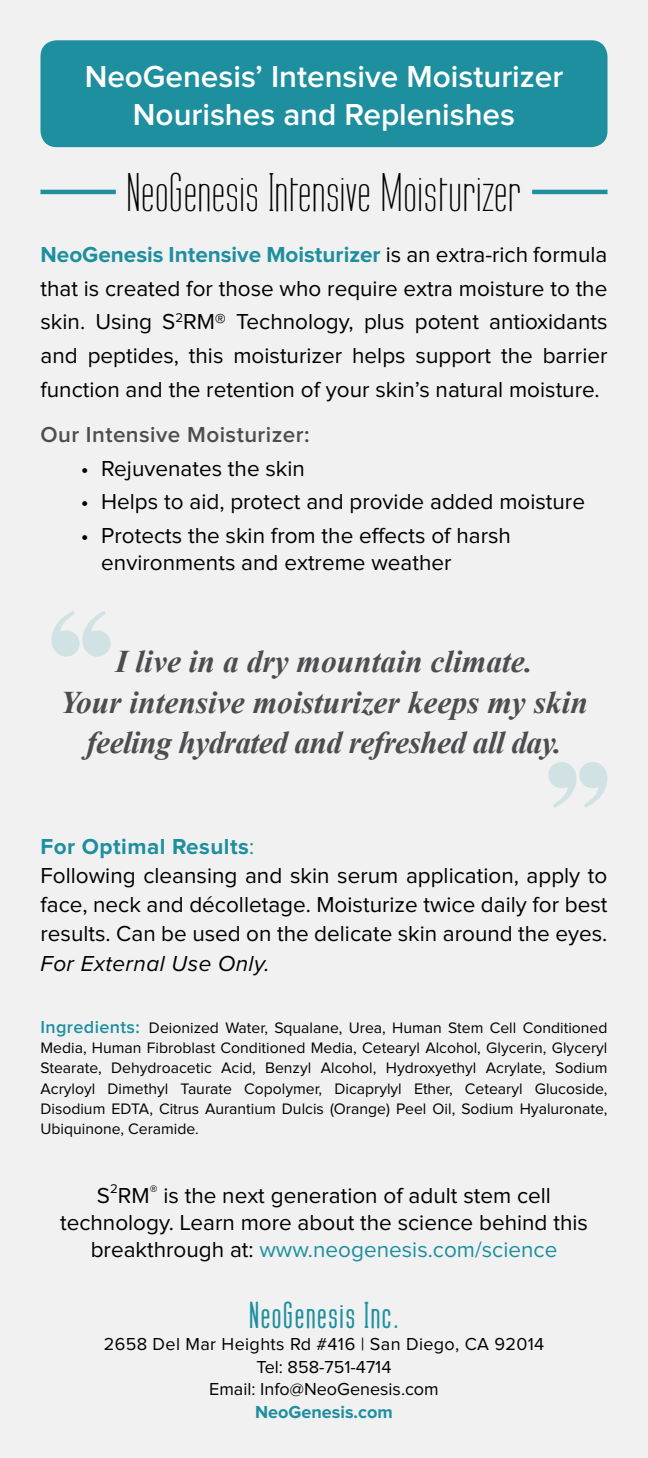
<style>
.page{position:relative;width:648px;height:1458px;background:#f1f1f2}
.page>*{position:absolute;margin:0;border:0;box-sizing:border-box;transform-origin:0 0}
.t1{font:47.25px "Labtop";letter-spacing:.02em;color:#000}
.t2{font:italic 700 31.5px/40.5px "Times New Roman";color:#4d4d4f;text-align:center}
.t3{font:600 31.5px/37.8px "Proxima Nova";color:#fff;text-align:center}
.t4{font:700 31.5px "Labtop";letter-spacing:.08em;color:#1e8f9e}
.t5{font:22.5px/33.8px "Proxima Nova";color:#000}
.t6{font:600 22.5px "Proxima Nova";letter-spacing:.02em;color:#4d4d4f}
.t7{font:italic 22.5px "Proxima Nova";letter-spacing:.02em;color:#000}
.t8{font:18px/22.5px "Proxima Nova";color:#000;text-align:center}
.t9{font:700 18px "Proxima Nova";color:#1e8f9e}
.t10{font:15.75px/20.2px "Proxima Nova";color:#000;text-align:justify}
.s1{font-weight:700;color:#1e8f9e}
.s2{color:#1e8f9e}
.s3{font-weight:600;font-size:18px;color:#1e8f9e}
.s4{font-size:36px}
</style>
<div class="page">
<div style="left:41px;top:40px;width:567px;height:107px;background:#1e8f9e;border-radius:16px"></div>
<hr style="left:532px;top:190px;width:76px;height:4px;background:#1e8f9e">
<hr style="left:40px;top:190px;width:76px;height:4px;background:#1e8f9e">
<svg style="left:51px;top:611px;width:60px;height:46px"></svg>
<svg style="left:548px;top:762px;width:59px;height:46px"></svg>
<h2 class="t3" style="left:85px;top:59px;width:480px">NeoGenesis’ Intensive Moisturizer<br>Nourishes and Replenishes</h2>
<h1 class="t1" style="left:127px;top:163px;width:395px">NeoGenesis Intensive Moisturizer</h1>
<p class="t5" style="left:40px;top:238px;width:569px;text-align:justify"><span class="s1">NeoGenesis Intensive Moisturizer</span> is an extra-rich formula that is created for those who require extra moisture to the skin. Using S<sup>2</sup>RM® Technology, plus potent antioxidants and peptides, this moisturizer helps support the barrier function and the retention of your skin’s natural moisture.</p>
<p class="t6" style="left:40px;top:424px;width:270px">Our Intensive Moisturizer:</p>
<p class="t5" style="left:81px;top:452px;width:226px">• Rejuvenates the skin</p>
<p class="t5" style="left:81px;top:486px;width:506px">• Helps to aid, protect and provide added moisture</p>
<p class="t5" style="left:101px;top:523px;width:411px;line-height:27px;text-indent:-20px">• Protects the skin from the effects of harsh environments and extreme weather</p>
<h2 class="t2" style="left:60px;top:640px;width:529px">I live in a dry mountain climate.<br>Your intensive moisturizer keeps my skin feeling hydrated and refreshed all day.</h2>
<p class="t5" style="left:40px;top:832px;width:568px;line-height:29.2px"><span class="s1">For Optimal Results</span><span class="s2">:<br></span>Following cleansing and skin serum application, apply to face, neck and décolletage. Moisturize twice daily for best results. Can be used on the delicate skin around the eyes.</p>
<p class="t7" style="left:40px;top:953px;width:231px">For External Use Only.</p>
<p class="t10" style="left:40px;top:1018px;width:569px"><span class="s3">Ingredients:</span> Deionized Water, Squalane, Urea, Human Stem Cell Conditioned Media, Human Fibroblast Conditioned Media, Cetearyl Alcohol, Glycerin, Glyceryl Stearate, Dehydroacetic Acid, Benzyl Alcohol, Hydroxyethyl Acrylate, Sodium Acryloyl Dimethyl Taurate Copolymer, Dicaprylyl Ether, Cetearyl Glucoside, Disodium EDTA, Citrus Aurantium Dulcis (Orange) Peel Oil, Sodium Hyaluronate, Ubiquinone, Ceramide.</p>
<p class="t5" style="left:60px;top:1183px;width:529px;line-height:27px;text-align:center">S<sup>2</sup>RM<sup>®</sup> is the next generation of adult stem cell technology. Learn more about the science behind this breakthrough at: <span class="s2">www.neogenesis.com/science</span></p>
<h2 class="t4" style="left:249px;top:1295px;width:151px">NeoGenesis Inc<span class="s4">.</span></h2>
<p class="t8" style="left:104px;top:1334px;width:442px">2658 Del Mar Heights Rd #416 | San Diego, CA 92014<br>Tel: 858-751-4714<br>Email: Info@NeoGenesis.com</p>
<p class="t9" style="left:255px;top:1403px;width:139px">NeoGenesis.com</p>
</div>
